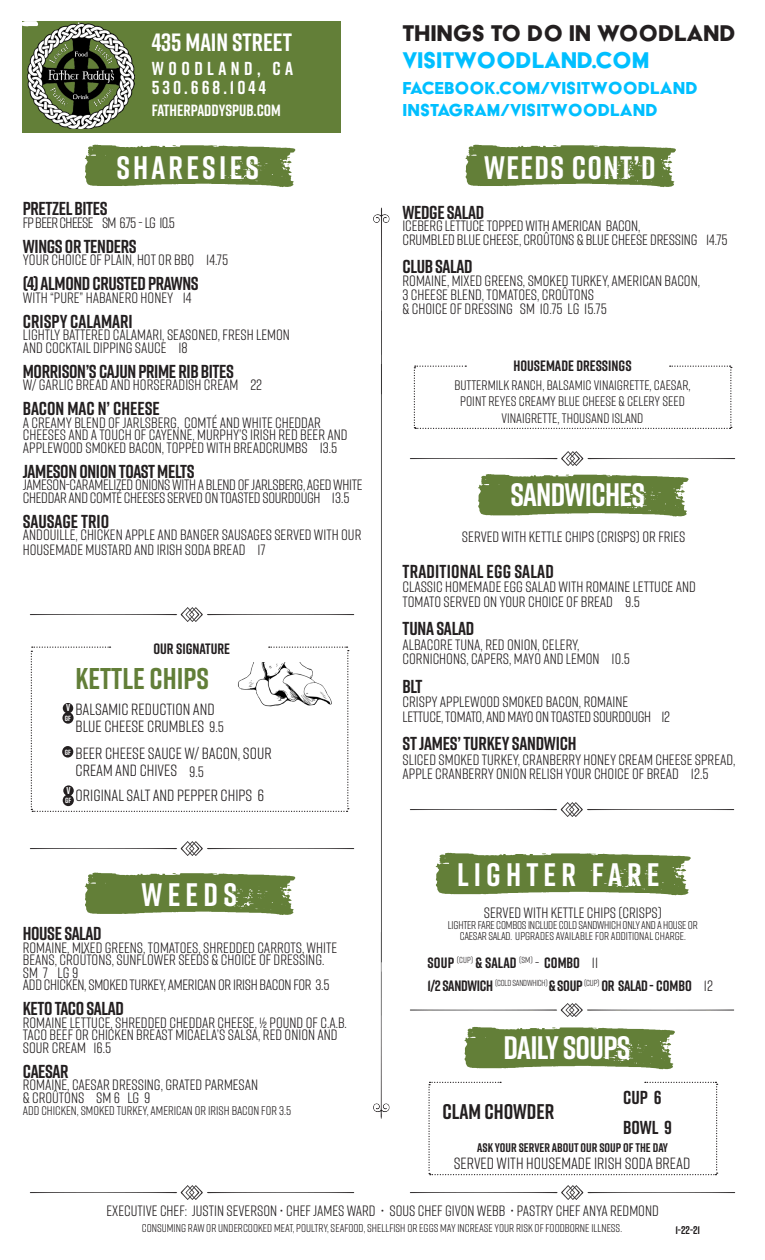
<style>
.page{position:relative;width:765px;height:1260px;background:#fff}
.page>*{position:absolute;margin:0;border:0;box-sizing:border-box;transform-origin:0 0}
.t1{font:700 32.5px "Rift";letter-spacing:-.02em;color:#fff}
.t2{font:700 32.5px "Rift";letter-spacing:.04em;color:#fff}
.t3{font:700 32.5px "Rift";letter-spacing:.16em;color:#fff}
.t4{font:700 32.5px "Rift";letter-spacing:.1em;color:#fff}
.t5{font:700 30px "Rift";color:#627e38}
.t6{font:26.25px "Acier BAT Text Solid";letter-spacing:-.01em;color:#231f20}
.t7{font:26.25px "Acier BAT Text Solid";letter-spacing:-.01em;color:#00bfff}
.t8{font:700 25px "Rift";color:#fff}
.t9{font:700 21.25px "Rift";color:#231f20}
.t10{font:20px/22.1px "Acier BAT Text Solid";color:#00bfff}
.t11{font:700 18.75px "Rift";letter-spacing:-.02em;color:#231f20}
.t12{font:700 18.75px "Rift";color:#231f20}
.t13{font:700 18.75px "Rift";letter-spacing:.01em;color:#231f20}
.t14{font:700 18.75px "Rift";letter-spacing:.16em;color:#fff}
.t15{font:700 18.75px "Rift";letter-spacing:.235em;color:#fff}
.t16{font:16.25px/17.5px "Rift";color:#231f20}
.t17{font:700 16.25px "Rift";color:#fff}
.t18{font:15px/12.5px "Rift";color:#231f20}
.t19{font:15px/12.5px "Rift";letter-spacing:-.02em;color:#231f20}
.t20{font:700 15px "Rift";color:#231f20}
.t21{font:700 15px "Rift";letter-spacing:-.02em;color:#231f20}
.t22{font:15px "Rift";letter-spacing:-.04em;color:#231f20}
.t23{font:13.75px/16.5px "Rift";color:#231f20;text-align:center}
.t24{font:12.5px "Rift";color:#231f20}
.t25{font:700 12.5px "Rift";color:#231f20}
.t26{font:11.25px/11.2px "Rift";letter-spacing:-.02em;color:#231f20;text-align:center}
.t27{font:11.25px "Rift";color:#231f20}
.t28{font:700 11.25px "Rift";color:#231f20}
.t29{font:700 10px "Rift";color:#fff}
.t30{font:700 7.5px "Rift";color:#fff}
.s1{font-size:15px}
.s2{font-weight:400}
</style>
<div class="page">
<div style="left:22px;top:22px;width:319px;height:110px;background:#637f38"></div>
<svg style="left:85px;top:145px;width:210px;height:42px;background:#758d4f"></svg>
<svg style="left:465px;top:145px;width:211px;height:42px;background:#758e50"></svg>
<img style="left:342px;top:207px;width:76px;height:912px">
<svg style="left:464px;top:1027px;width:211px;height:42px;background:#758e50"></svg>
<svg style="left:428px;top:1082px;width:290px;height:93px"></svg>
<svg style="left:31px;top:647px;width:318px;height:165px"></svg>
<img style="left:238px;top:662px;width:94px;height:45px">
<div style="left:63px;top:795px;width:11px;height:11px;background:#231f20;border-radius:50%"></div>
<div style="left:63px;top:785px;width:11px;height:11px;background:#231f20;border-radius:50%"></div>
<div style="left:62px;top:712px;width:12px;height:12px;background:#231f20;border-radius:50%"></div>
<div style="left:63px;top:703px;width:10px;height:10px;background:#231f20;border-radius:50%"></div>
<div style="left:62px;top:746px;width:11px;height:12px;background:#231f20;border-radius:50%"></div>
<img style="left:29px;top:1186px;width:326px;height:14px">
<img style="left:409px;top:1186px;width:327px;height:14px">
<img style="left:28px;top:24px;width:106px;height:105px">
<svg style="left:478px;top:474px;width:211px;height:43px;background:#799154"></svg>
<svg style="left:436px;top:853px;width:255px;height:42px;background:#758e4f"></svg>
<img style="left:29px;top:608px;width:329px;height:14px">
<img style="left:29px;top:841px;width:329px;height:14px">
<svg style="left:85px;top:873px;width:210px;height:42px;background:#758d4f"></svg>
<img style="left:407px;top:451px;width:329px;height:14px">
<img style="left:406px;top:803px;width:329px;height:13px">
<img style="left:406px;top:1003px;width:328px;height:14px">
<svg style="left:414px;top:366px;width:318px;height:63px"></svg>
<p class="t8" style="left:152px;top:24px;width:142px">435 MAIN STREET</p>
<p class="t15" style="left:152px;top:55px;width:143px">WOODLAND, CA</p>
<p class="t14" style="left:152px;top:74px;width:115px">530.668.1044</p>
<p class="t17" style="left:152px;top:99px;width:131px">FATHERPADDYSPUB.COM</p>
<p class="t6" style="left:403px;top:19px;width:335px">THINGS TO DO IN WOODLAND</p>
<p class="t7" style="left:403px;top:47px;width:248px">VISITWOODLAND.COM</p>
<p class="t10" style="left:403px;top:77px;width:297px">FACEBOOK.COM/VISITWOODLAND<br>INSTAGRAM/VISITWOODLAND</p>
<p class="t4" style="left:116px;top:145px;width:144px">SHARESIES</p>
<p class="t2" style="left:484px;top:145px;width:173px">WEEDS CONT’D</p>
<p class="t11" style="left:23px;top:196px;width:86px">PRETZEL BITES</p>
<p class="t22" style="left:23px;top:212px;width:154px">FP BEER CHEESE SM 6.75 - LG 10.5</p>
<p class="t11" style="left:23px;top:233px;width:115px">WINGS OR TENDERS</p>
<p class="t18" style="left:23px;top:253px;width:207px">YOUR CHOICE OF PLAIN, HOT OR BBQ 14.75</p>
<p class="t11" style="left:23px;top:271px;width:177px">(4) ALMOND CRUSTED PRAWNS</p>
<p class="t18" style="left:23px;top:291px;width:170px">WITH “PURE” HABANERO HONEY 14</p>
<p class="t12" style="left:23px;top:308px;width:112px">CRISPY CALAMARI</p>
<p class="t18" style="left:23px;top:328px;width:269px">LIGHTLY BATTERED CALAMARI, SEASONED, FRESH LEMON<br>AND COCKTAIL DIPPING SAUCE 18</p>
<p class="t11" style="left:23px;top:358px;width:212px">MORRISON’S CAJUN PRIME RIB BITES</p>
<p class="t18" style="left:23px;top:378px;width:241px">W/ GARLIC BREAD AND HORSERADISH CREAM 22</p>
<p class="t12" style="left:23px;top:396px;width:139px">BACON MAC N’ CHEESE</p>
<p class="t18" style="left:23px;top:416px;width:326px">A CREAMY BLEND OF JARLSBERG, COMTÉ AND WHITE CHEDDAR<br>CHEESES AND A TOUCH OF CAYENNE, MURPHY’S IRISH RED BEER AND<br>APPLEWOOD SMOKED BACON, TOPPED WITH BREADCRUMBS 13.5</p>
<p class="t11" style="left:23px;top:458px;width:173px">JAMESON ONION TOAST MELTS</p>
<p class="t19" style="left:23px;top:478px;width:341px">JAMESON-CARAMELIZED ONIONS WITH A BLEND OF JARLSBERG, AGED WHITE<br>CHEDDAR AND COMTÉ CHEESES SERVED ON TOASTED SOURDOUGH 13.5</p>
<p class="t12" style="left:23px;top:508px;width:88px">SAUSAGE TRIO</p>
<p class="t18" style="left:23px;top:527px;width:340px;line-height:15px">ANDOUILLE, CHICKEN APPLE AND BANGER SAUSAGES SERVED WITH OUR<br>HOUSEMADE MUSTARD AND IRISH SODA BREAD 17</p>
<p class="t20" style="left:153px;top:638px;width:78px">OUR SIGNATURE</p>
<p class="t5" style="left:76px;top:657px;width:135px">KETTLE CHIPS</p>
<p class="t16" style="left:76px;top:700px;width:141px">BALSAMIC REDUCTION AND</p>
<p class="t16" style="left:76px;top:717px;width:150px">BLUE CHEESE CRUMBLES <span class="s1">9.5</span></p>
<p class="t29" style="left:66px;top:701px;width:6px">V</p>
<p class="t30" style="left:65px;top:747px;width:8px">GF</p>
<p class="t30" style="left:65px;top:713px;width:8px">GF</p>
<p class="t16" style="left:76px;top:744px;width:198px">BEER CHEESE SAUCE W/ BACON, SOUR<br>CREAM AND CHIVES</p>
<p class="t16" style="left:76px;top:785px;width:190px">ORIGINAL SALT AND PEPPER CHIPS 6</p>
<p class="t18" style="left:189px;top:764px;width:16px">9.5</p>
<p class="t29" style="left:67px;top:783px;width:6px">V</p>
<p class="t30" style="left:65px;top:795px;width:8px">GF</p>
<p class="t2" style="left:142px;top:871px;width:97px">WEEDS</p>
<p class="t11" style="left:23px;top:920px;width:80px">HOUSE SALAD</p>
<p class="t18" style="left:23px;top:940px;width:316px">ROMAINE, MIXED GREENS, TOMATOES, SHREDDED CARROTS, WHITE BEANS, CROÛTONS, SUNFLOWER SEEDS &amp; CHOICE OF DRESSING.<br>SM 7 LG 9<br>ADD CHICKEN, SMOKED TURKEY, AMERICAN OR IRISH BACON FOR 3.5</p>
<p class="t11" style="left:23px;top:995px;width:103px">KETO TACO SALAD</p>
<p class="t18" style="left:23px;top:1015px;width:326px">ROMAINE LETTUCE, SHREDDED CHEDDAR CHEESE, ½ POUND OF C.A.B.<br>TACO BEEF OR CHICKEN BREAST MICAELA’S SALSA, RED ONION AND<br>SOUR CREAM 16.5</p>
<p class="t11" style="left:23px;top:1058px;width:47px">CAESAR</p>
<p class="t18" style="left:23px;top:1078px;width:237px">ROMAINE, CAESAR DRESSING, GRATED PARMESAN &amp; CROÛTONS SM 6 LG 9</p>
<p class="t24" style="left:23px;top:1102px;width:270px">ADD CHICKEN, SMOKED TURKEY, AMERICAN OR IRISH BACON FOR 3.5</p>
<p class="t11" style="left:403px;top:199px;width:83px">WEDGE SALAD</p>
<p class="t18" style="left:403px;top:219px;width:239px">ICEBERG LETTUCE TOPPED WITH AMERICAN BACON,</p>
<p class="t18" style="left:403px;top:233px;width:327px">CRUMBLED BLUE CHEESE, CROÛTONS &amp; BLUE CHEESE DRESSING 14.75</p>
<p class="t11" style="left:403px;top:253px;width:71px">CLUB SALAD</p>
<p class="t18" style="left:403px;top:273px;width:299px;line-height:13.8px">ROMAINE, MIXED GREENS, SMOKED TURKEY, AMERICAN BACON,<br>3 CHEESE BLEND, TOMATOES, CROÛTONS<br>&amp; CHOICE OF DRESSING SM 10.75 LG 15.75</p>
<p class="t20" style="left:513px;top:355px;width:120px">HOUSEMADE DRESSINGS</p>
<p class="t23" style="left:454px;top:376px;width:238px">BUTTERMILK RANCH, BALSAMIC VINAIGRETTE, CAESAR,<br>POINT REYES CREAMY BLUE CHEESE &amp; CELERY SEED<br>VINAIGRETTE, THOUSAND ISLAND</p>
<p class="t1" style="left:510px;top:472px;width:136px">SANDWICHES</p>
<p class="t18" style="left:462px;top:530px;width:225px">SERVED WITH KETTLE CHIPS (CRISPS) OR FRIES</p>
<p class="t13" style="left:403px;top:558px;width:153px">TRADITIONAL EGG SALAD</p>
<p class="t18" style="left:403px;top:579px;width:295px;line-height:14.4px">CLASSIC HOMEMADE EGG SALAD WITH ROMAINE LETTUCE AND<br>TOMATO SERVED ON YOUR CHOICE OF BREAD 9.5</p>
<p class="t11" style="left:403px;top:615px;width:73px">TUNA SALAD</p>
<p class="t18" style="left:403px;top:637px;width:229px;line-height:14.4px">ALBACORE TUNA, RED ONION, CELERY,<br>CORNICHONS, CAPERS, MAYO AND LEMON 10.5</p>
<p class="t11" style="left:403px;top:673px;width:22px">BLT</p>
<p class="t19" style="left:403px;top:694px;width:269px;line-height:14.4px">CRISPY APPLEWOOD SMOKED BACON, ROMAINE<br>LETTUCE, TOMATO, AND MAYO ON TOASTED SOURDOUGH 12</p>
<p class="t11" style="left:403px;top:730px;width:175px">ST JAMES’ TURKEY SANDWICH</p>
<p class="t18" style="left:403px;top:752px;width:335px;line-height:14.4px">SLICED SMOKED TURKEY, CRANBERRY HONEY CREAM CHEESE SPREAD,<br>APPLE CRANBERRY ONION RELISH YOUR CHOICE OF BREAD 12.5</p>
<p class="t3" style="left:457px;top:852px;width:204px">LIGHTER FARE</p>
<p class="t18" style="left:484px;top:905px;width:180px">SERVED WITH KETTLE CHIPS (CRISPS)</p>
<p class="t26" style="left:448px;top:919px;width:251px">LIGHTER FARE COMBOS INCLUDE COLD SANDWHICH ONLY AND A HOUSE OR<br>CAESAR SALAD. UPGRADES AVAILABLE FOR ADDITIONAL CHARGE.</p>
<p class="t20" style="left:428px;top:952px;width:172px">SOUP <sup>(CUP)</sup> &amp; SALAD <sup>(SM)</sup> <span class="s2">-</span> COMBO <span class="s2">11</span></p>
<p class="t21" style="left:427px;top:975px;width:287px">1/2 SANDWICH <sup>(COLD</sup> <sup>SANDWHICH)</sup> &amp; SOUP <sup>(CUP)</sup> OR SALAD - COMBO <span class="s2">12</span></p>
<p class="t1" style="left:503px;top:1025px;width:129px">DAILY SOUPS</p>
<p class="t11" style="left:623px;top:1084px;width:40px">CUP 6</p>
<p class="t11" style="left:623px;top:1114px;width:50px">BOWL 9</p>
<p class="t25" style="left:477px;top:1139px;width:192px">ASK YOUR SERVER ABOUT OUR SOUP OF THE DAY</p>
<p class="t9" style="left:442px;top:1097px;width:113px">CLAM CHOWDER</p>
<p class="t16" style="left:454px;top:1154px;width:238px">SERVED WITH HOUSEMADE IRISH SODA BREAD</p>
<p class="t18" style="left:107px;top:1204px;width:554px">EXECUTIVE CHEF: JUSTIN SEVERSON • CHEF JAMES WARD • SOUS CHEF GIVON WEBB • PASTRY CHEF ANYA REDMOND</p>
<p class="t27" style="left:142px;top:1220px;width:482px">CONSUMING RAW OR UNDERCOOKED MEAT, POULTRY, SEAFOOD, SHELLFISH OR EGGS MAY INCREASE YOUR RISK OF FOODBORNE ILLNESS.</p>
<p class="t28" style="left:675px;top:1222px;width:26px">1-22-21</p>
</div>
